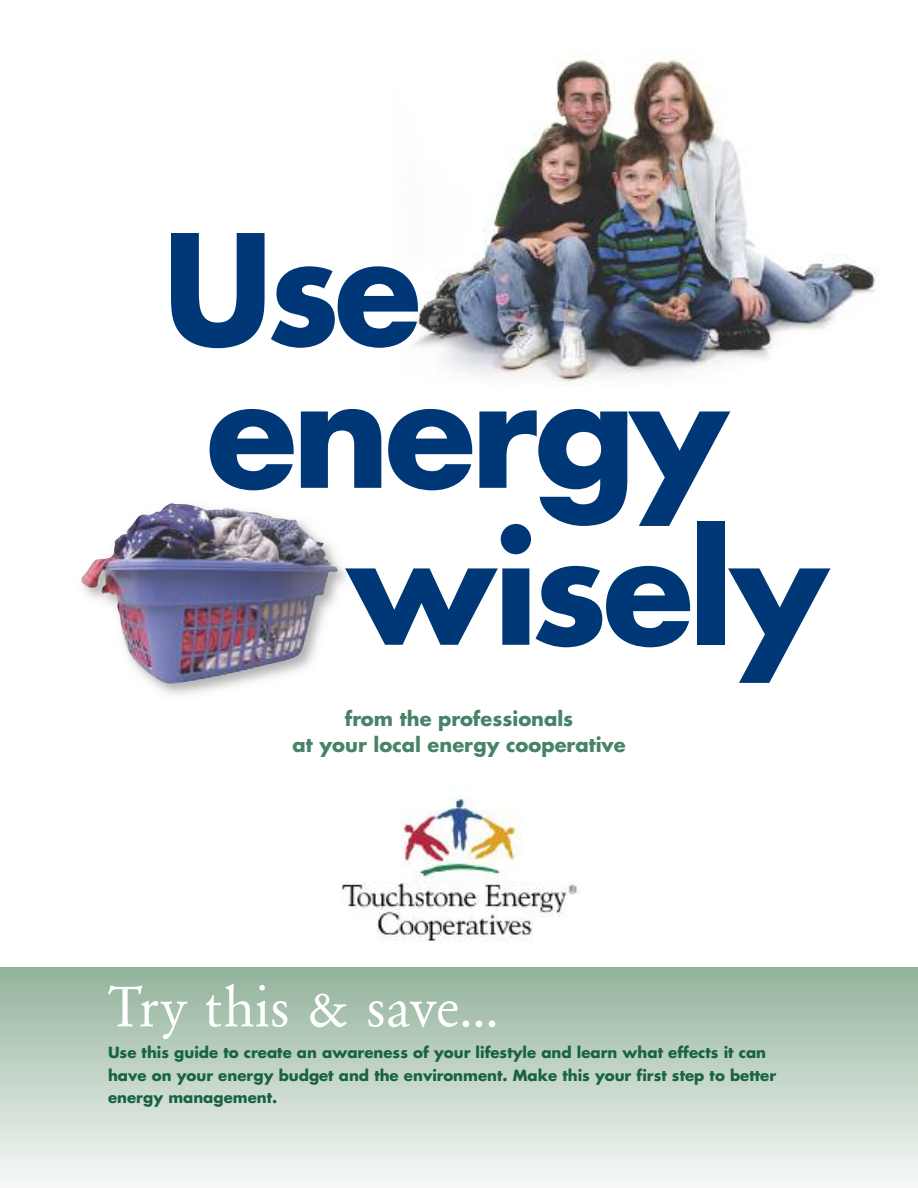
<style>
.page{position:relative;width:918px;height:1188px;background:#fff}
.page>*{position:absolute;margin:0;border:0;box-sizing:border-box;transform-origin:0 0}
.t1{font:700 148.8px/142.6px "Futura";letter-spacing:-.035em;color:#003776;scale:.96 1}
.t2{font:700 148.8px "Futura";letter-spacing:-.035em;color:#003776}
.t3{font:60px "URW Garamond T";color:#fff}
.t4{font:700 19.5px/25.3px "Futura";color:#468367;text-align:center}
.t5{font:700 15px/22.5px "Futura";color:#186341}
</style>
<div class="page">
<div style="left:0;top:968px;width:918px;height:220px;background:linear-gradient(to bottom,#93b29b,#f7f9f7)"></div>
<img style="left:81px;top:503px;width:257px;height:181px">
<img style="left:412px;top:59px;width:468px;height:326px">
<img style="left:341px;top:798px;width:236px;height:144px">
<h1 class="t1" style="left:162px;top:231px;width:590px">Use energy</h1>
<h1 class="t2" style="left:347px;top:521px;width:482px">wisely</h1>
<h3 class="t4" style="left:293px;top:708px;width:335px">from the professionals<br>at your local energy cooperative</h3>
<h2 class="t3" style="left:108px;top:971px;width:392px">Try this &amp; save…</h2>
<p class="t5" style="left:108px;top:1043px;width:670px">Use this guide to create an awareness of your lifestyle and learn what effects it can have on your energy budget and the environment. Make this your first step to better energy management.</p>
</div>
